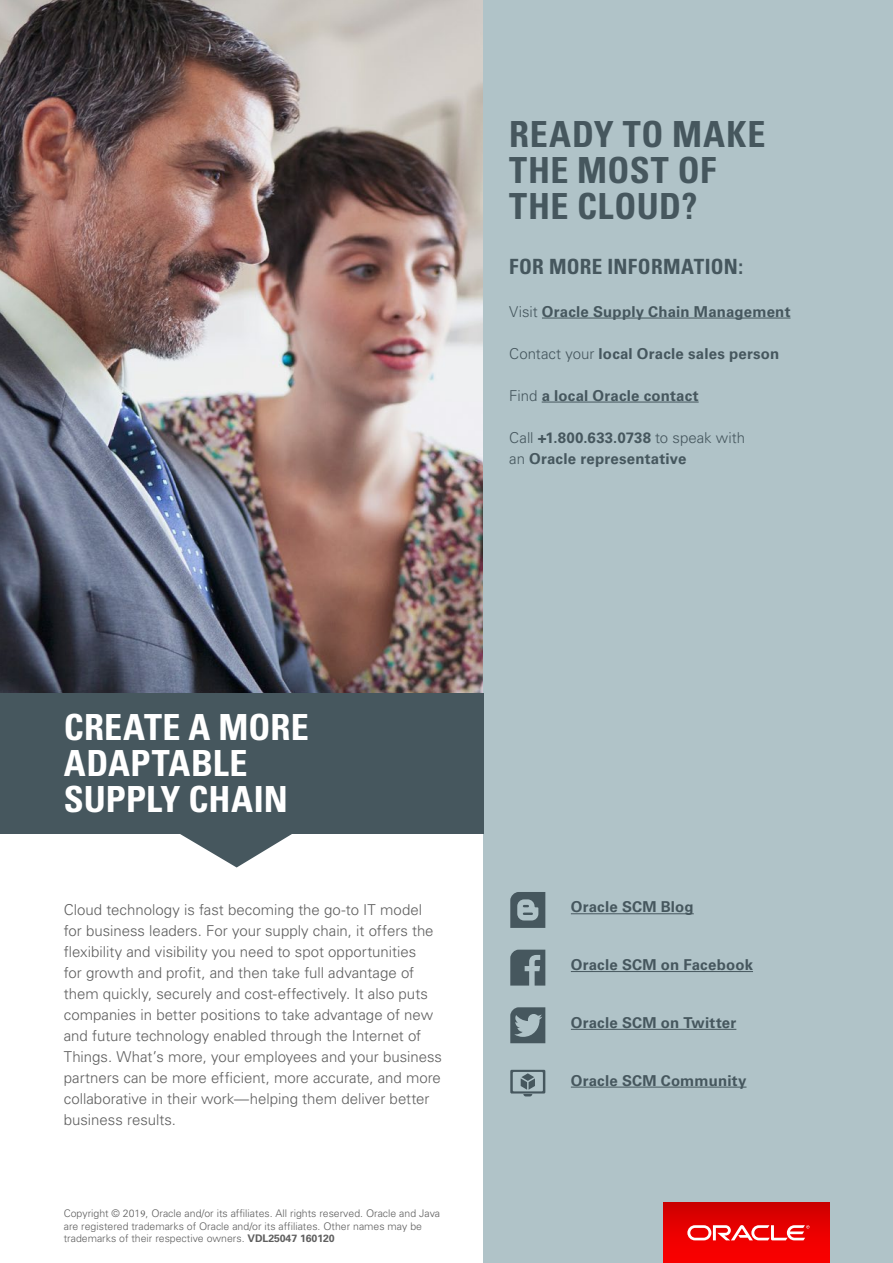
<style>
.page{position:relative;width:893px;height:1263px;background:#fff}
.page>*{position:absolute;margin:0;border:0;box-sizing:border-box;transform-origin:0 0}
.t1{font:700 condensed 36px/36px "Univers LT Std";letter-spacing:.005em;color:#fff}
.Intro{font:700 condensed 36px/36px "Univers LT Std";letter-spacing:.02em;color:#46575e}
.Intro-2{font:700 condensed 21px "Univers LT Std";letter-spacing:.015em;color:#46575e}
.Intro-3{font:300 15px/21px "Univers LT Std";color:#5f5f5f}
.Body_copy_10pt{font:700 15px/21px "Univers LT Std";letter-spacing:.015em;color:#46575e}
.Intro-4{font:300 10.5px/12.8px "Univers LT Std";color:#5f5f5f}
.s1{font-weight:300}
.s2{font-family:"Minion Pro";font-weight:400}
.s3{font-weight:700}
</style>
<div class="page">
<img style="left:0;top:0;width:484px;height:693px">
<div style="left:484px;top:0;width:409px;height:1263px;background:#b0c3c8"></div>
<div style="left:0;top:693px;width:484px;height:140px;background:#46575e"></div>
<svg style="left:179px;top:833px;width:114px;height:34px"></svg>
<hr style="left:542px;top:318px;width:248px;height:1px;background:#46575e">
<hr style="left:542px;top:402px;width:157px;height:1px;background:#46575e">
<hr style="left:571px;top:913px;width:123px;height:1px;background:#46575e">
<hr style="left:571px;top:971px;width:182px;height:1px;background:#46575e">
<hr style="left:571px;top:1029px;width:165px;height:1px;background:#46575e">
<hr style="left:571px;top:1087px;width:175px;height:1px;background:#46575e">
<svg style="left:510px;top:892px;width:35px;height:36px"></svg>
<svg style="left:510px;top:950px;width:35px;height:35px"></svg>
<svg style="left:510px;top:1007px;width:35px;height:36px"></svg>
<svg style="left:510px;top:1070px;width:35px;height:26px"></svg>
<div style="left:663px;top:1202px;width:166px;height:61px;background:linear-gradient(to bottom,#d00000,#ff0303)"></div>
<svg style="left:687px;top:1225px;width:122px;height:15px;background:#f26464"></svg>
<p class="Intro" style="left:509px;top:116px;width:258px">READY TO MAKE<br>THE MOST OF<br>THE CLOUD?</p>
<p class="Intro-2" style="left:509px;top:254px;width:235px">FOR MORE INFORMATION:</p>
<p class="Body_copy_10pt" style="left:509px;top:301px;width:283px"><span class="s1">Visit</span> Oracle Supply Chain Management</p>
<p class="Body_copy_10pt" style="left:509px;top:343px;width:272px"><span class="s1">Contact your</span> local Oracle sales person</p>
<p class="Body_copy_10pt" style="left:509px;top:385px;width:191px"><span class="s1">Find</span> a local Oracle contact</p>
<p class="Body_copy_10pt" style="left:509px;top:427px;width:237px"><span class="s1">Call</span> +1.800.633.0738 <span class="s1">to speak with an</span> Oracle representative</p>
<p class="t1" style="left:64px;top:709px;width:246px">CREATE A MORE<br>ADAPTABLE<br>SUPPLY CHAIN</p>
<p class="Intro-3" style="left:64px;top:899px;width:380px">Cloud technology is fast becoming the go-to IT model for business leaders. For your supply chain, it offers the flexibility and visibility you need to spot opportunities<br>for growth and profit, and then take full advantage of them quickly, securely and cost-effectively. It also puts companies in better positions to take advantage of new and future technology enabled through the Internet of Things. What’s more, your employees and your business partners can be more efficient, more accurate, and more collaborative in their work—helping them deliver better business results.</p>
<p class="Intro-4" style="left:64px;top:1206px;width:378px">Copyright © 201<span class="s2">9</span>, Oracle and/or its affiliates. All rights reserved. Oracle and Java are registered trademarks of Oracle and/or its affiliates. Other names may be trademarks of their respective owners. <span class="s3">VDL25047 160120</span></p>
<p class="Body_copy_10pt" style="left:571px;top:897px;width:124px">Oracle SCM Blog</p>
<p class="Body_copy_10pt" style="left:571px;top:954px;width:184px">Oracle SCM on Facebook</p>
<p class="Body_copy_10pt" style="left:571px;top:1012px;width:167px">Oracle SCM on Twitter</p>
<p class="Body_copy_10pt" style="left:571px;top:1070px;width:177px">Oracle SCM Community</p>
</div>
